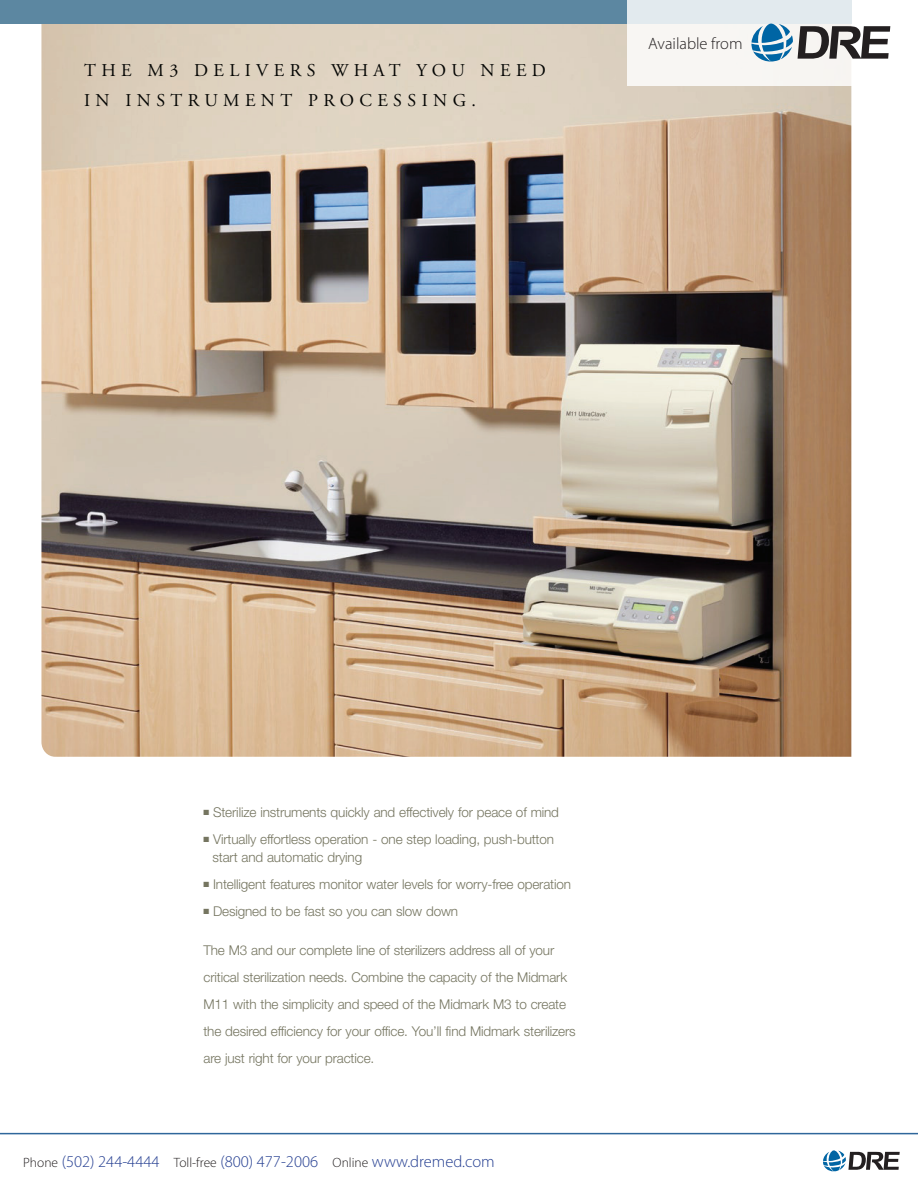
<style>
.page{position:relative;width:918px;height:1188px;background:#fff}
.page>*{position:absolute;margin:0;border:0;box-sizing:border-box;transform-origin:0 0}
.t1{font:18px/30px "Adobe Garamond";letter-spacing:.3em;color:#040503}
.t2{font:300 16.5px "Myriad Pro";color:#243e91}
.t3{font:300 16.5px "Myriad Pro";color:#231f20}
.t4{font:300 13.5px/27px "Helvetica Neue";letter-spacing:-.01em;color:#757560}
.s1{font-size:13.5px;color:#231f20}
</style>
<div class="page">
<img style="left:41px;top:24px;width:810px;height:733px">
<div style="left:0;top:0;width:851px;height:24px;background:#5c87a1"></div>
<svg style="left:823px;top:1150px;width:77px;height:21px"></svg>
<hr style="left:0;top:1133px;width:918px;height:1px;background:#2f679b">
<svg style="left:627px;top:0;width:264px;height:86px;fill:#f8f6f3"></svg>
<svg style="left:751px;top:24px;width:139px;height:38px"></svg>
<h1 class="t1" style="left:84px;top:56px;width:463px">THE M3 DELIVERS WHAT YOU NEED<br>IN INSTRUMENT PROCESSING.</h1>
<p class="t3" style="left:648px;top:34px;width:96px">Available from</p>
<p class="t4" style="left:203px;top:799px;width:357px">■ Sterilize instruments quickly and effectively for peace of mind</p>
<p class="t4" style="left:212px;top:830px;width:343px;line-height:18px;text-indent:-9px">■ Virtually effortless operation - one step loading, push-button start and automatic drying</p>
<p class="t4" style="left:203px;top:871px;width:369px">■ Intelligent features monitor water levels for worry-free operation</p>
<p class="t4" style="left:203px;top:898px;width:256px">■ Designed to be fast so you can slow down</p>
<p class="t4" style="left:203px;top:937px;width:374px">The M3 and our complete line of sterilizers address all of your critical sterilization needs. Combine the capacity of the Midmark M11 with the simplicity and speed of the Midmark M3 to create the desired efficiency for your office. You’ll find Midmark sterilizers are just right for your practice.</p>
<p class="t2" style="left:23px;top:1153px;width:473px"><span class="s1">Phone</span> (502) 244-4444 <span class="s1">Toll-free</span> (800) 477-2006 <span class="s1">Online</span> www.dremed.com</p>
</div>
